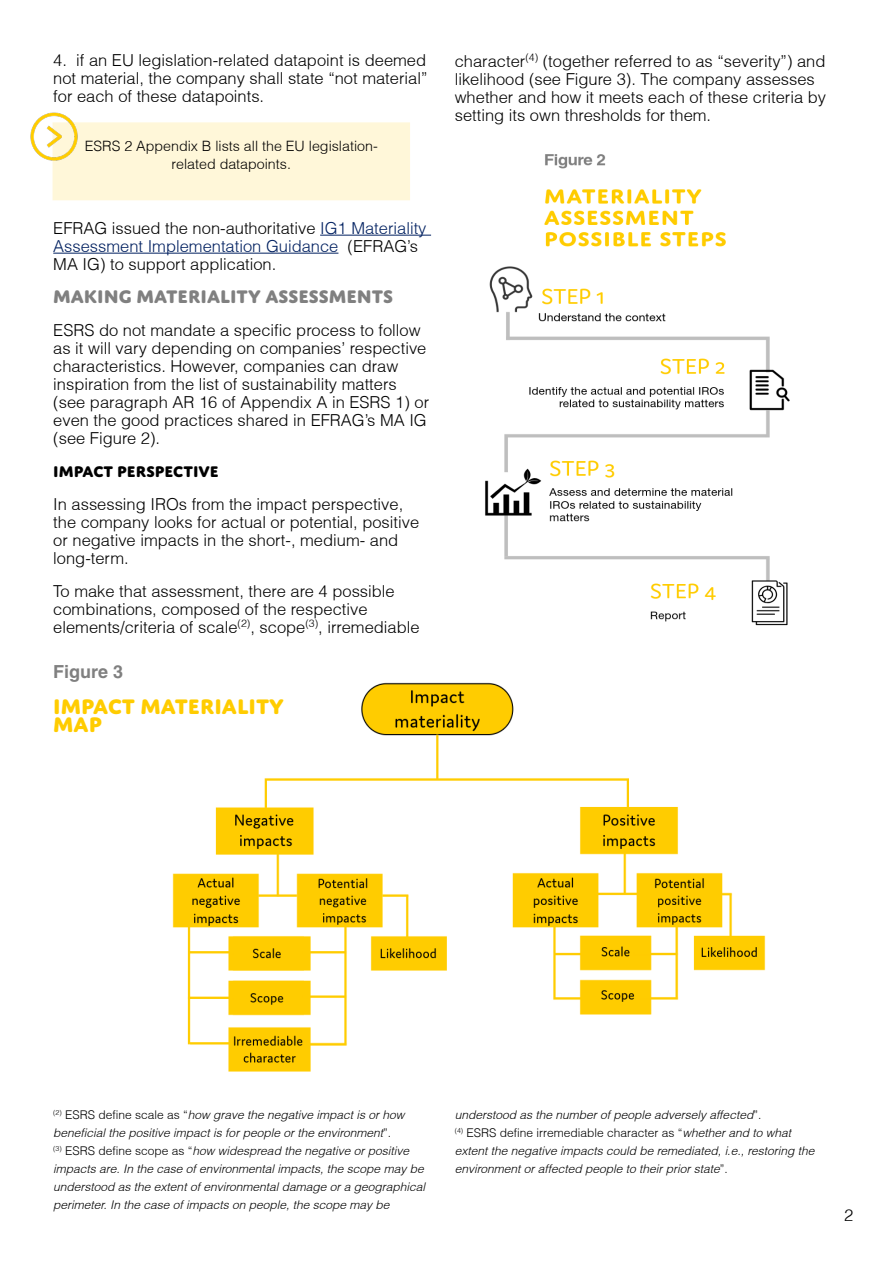
<style>
.page{position:relative;width:893px;height:1263px;background:#fff}
.page>*{position:absolute;margin:0;border:0;box-sizing:border-box;transform-origin:0 0}
.t1{font:800 22.5px/18px "Domus Titling";color:#fc0}
.Text{font:800 19.5px "Domus Titling";color:#808080}
.t2{font:700 18px "Helvetica";color:#808080}
.Text-2{font:300 16.5px/18px "Helvetica";color:#000}
.Text-3{font:800 16.5px "Domus Titling";color:#000}
.t3{font:300 14.25px/18px "Helvetica";color:#000;text-align:center}
.t4{font:italic 300 12px/18px "Helvetica";color:#000}
.s1{color:#002060}
.s2{font-style:normal}
</style>
<div class="page">
<hr style="left:320px;top:235px;width:111px;height:1px;background:#002060">
<hr style="left:53px;top:253px;width:285px;height:1px;background:#002060">
<div style="left:52px;top:122px;width:358px;height:78px;background:#fff7d9"></div>
<img style="left:485px;top:154px;width:305px;height:472px">
<img style="left:30px;top:112px;width:49px;height:49px">
<img style="left:172px;top:682px;width:594px;height:390px">
<p class="Text-2" style="left:53px;top:51px;width:376px;text-align:justify">4. if an EU legislation-related datapoint is deemed not material, the company shall state “not material” for each of these datapoints.</p>
<p class="t3" style="left:85px;top:136px;width:294px">ESRS 2 Appendix B lists all the EU legislation&shy;related datapoints.</p>
<p class="Text-2" style="left:53px;top:219px;width:375px">EFRAG issued the non-authoritative <span class="s1">IG1 Materiality<br>Assessment Implementation Guidance</span> (EFRAG’s<br>MA IG) to support application.</p>
<p class="Text" style="left:53px;top:284px;width:341px">MAKING MATERIALITY ASSESSMENTS</p>
<p class="Text-2" style="left:53px;top:321px;width:377px">ESRS do not mandate a specific process to follow as it will vary depending on companies’ respective characteristics. However, companies can draw inspiration from the list of sustainability matters (see paragraph AR 16 of Appendix A in ESRS 1) or even the good practices shared in EFRAG’s MA IG (see Figure 2).</p>
<p class="Text-3" style="left:53px;top:461px;width:167px">IMPACT PERSPECTIVE</p>
<p class="Text-2" style="left:53px;top:495px;width:367px">In assessing IROs from the impact perspective, the company looks for actual or potential, positive or negative impacts in the short-, medium- and long-term.</p>
<p class="Text-2" style="left:53px;top:582px;width:368px">To make that assessment, there are 4 possible combinations, composed of the respective elements/criteria of scale<sup>(2)</sup>, scope<sup>(3)</sup>, irremediable</p>
<p class="t2" style="left:53px;top:660px;width:72px">Figure 3</p>
<p class="t1" style="left:53px;top:696px;width:232px">IMPACT MATERIALITY<br>MAP</p>
<p class="Text-2" style="left:455px;top:52px;width:373px">character<sup>(4)</sup> (together referred to as “severity”) and likelihood (see Figure 3). The company assesses whether and how it meets each of these criteria by setting its own thresholds for them.</p>
<p class="t4" style="left:53px;top:1105px;width:353px"><sup>(2)</sup> <span class="s2">ESRS define scale as “</span>how grave the negative impact is or how beneficial the positive impact is for people or the environment<span class="s2">”.</span></p>
<p class="t4" style="left:53px;top:1141px;width:373px"><sup>(3)</sup> <span class="s2">ESRS define scope as “</span>how widespread the negative or positive impacts are. In the case of environmental impacts, the scope may be understood as the extent of environmental damage or a geographical perimeter. In the case of impacts on people, the scope may be</p>
<p class="t4" style="left:455px;top:1105px;width:308px">understood as the number of people adversely affected<span class="s2">”.</span></p>
<p class="t4" style="left:455px;top:1123px;width:361px"><sup>(4)</sup> <span class="s2">ESRS define irremediable character as “</span>whether and to what extent the negative impacts could be remediated, i.e., restoring the environment or affected people to their prior state<span class="s2">”.</span></p>
<p class="Text-2" style="left:844px;top:1206px;width:11px">2</p>
</div>
